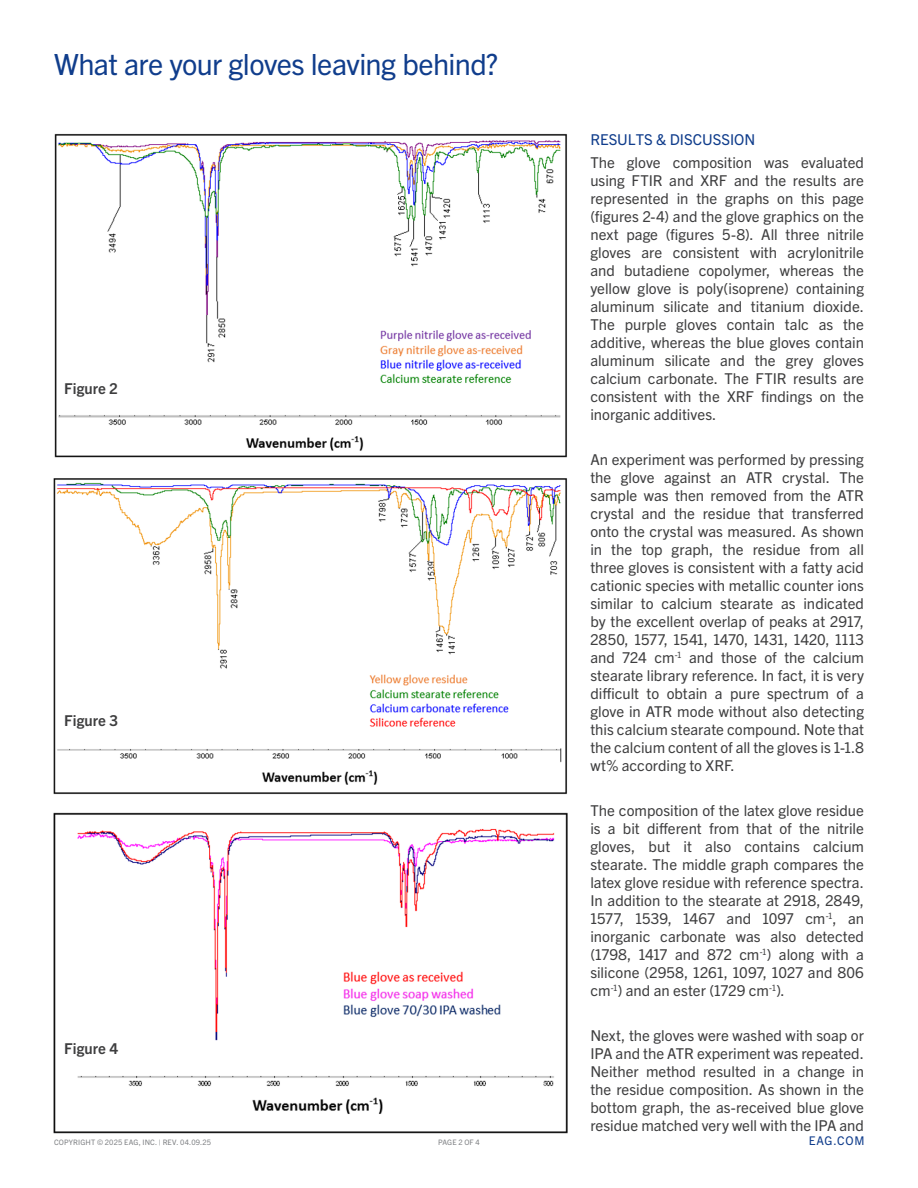
<style>
.page{position:relative;width:918px;height:1188px;background:#fff}
.page>*{position:absolute;margin:0;border:0;box-sizing:border-box;transform-origin:0 0}
.t1{font:29.25px "Trade Gothic Next LT Pro";letter-spacing:-.02em;color:#103d8c}
.t2{font:15px/18px "Trade Gothic Next LT Pro";color:#3e3e3f;text-align:justify}
.t3{font:700 15px "Trade Gothic Next LT Pro";letter-spacing:.005em;color:#3e3e3f}
.t4{font:15px "Trade Gothic Next LT Pro";color:#103d8c}
.t5{font:12px "Trade Gothic Next LT Pro";letter-spacing:.065em;color:#103d8c}
.t6{font:7.5px "Trade Gothic Next LT Pro";letter-spacing:.015em;color:#808285}
</style>
<div class="page">
<img style="left:54px;top:133px;width:513px;height:325px">
<img style="left:53px;top:812px;width:515px;height:322px">
<img style="left:53px;top:478px;width:514px;height:317px">
<h1 class="t1" style="left:54px;top:44px;width:446px">What are your gloves leaving behind?</h1>
<p class="t3" style="left:64px;top:379px;width:55px">Figure 2</p>
<p class="t3" style="left:64px;top:710px;width:55px">Figure 3</p>
<p class="t3" style="left:64px;top:1038px;width:56px">Figure 4</p>
<p class="t4" style="left:590px;top:129px;width:166px">RESULTS &amp; DISCUSSION</p>
<p class="t2" style="left:590px;top:152px;width:275px">The glove composition was evaluated using FTIR and XRF and the results are represented in the graphs on this page (figures 2-4) and the glove graphics on the next page (figures 5-8). All three nitrile gloves are consistent with acrylonitrile and butadiene copolymer, whereas the yellow glove is poly(isoprene) containing aluminum silicate and titanium dioxide.<br>The purple gloves contain talc as the additive, whereas the blue gloves contain aluminum silicate and the grey gloves calcium carbonate. The FTIR results are consistent with the XRF findings on the inorganic additives.</p>
<p class="t2" style="left:590px;top:449px;width:275px">An experiment was performed by pressing the glove against an ATR crystal. The sample was then removed from the ATR crystal and the residue that transferred onto the crystal was measured. As shown in the top graph, the residue from all three gloves is consistent with a fatty acid cationic species with metallic counter ions similar to calcium stearate as indicated by the excellent overlap of peaks at 2917, 2850, 1577, 1541, 1470, 1431, 1420, 1113 and 724 cm<sup>-1</sup> and those of the calcium stearate library reference. In fact, it is very difficult to obtain a pure spectrum of a glove in ATR mode without also detecting this calcium stearate compound. Note that the calcium content of all the gloves is 1-1.8 wt% according to XRF.</p>
<p class="t2" style="left:590px;top:800px;width:275px">The composition of the latex glove residue is a bit different from that of the nitrile gloves, but it also contains calcium stearate. The middle graph compares the latex glove residue with reference spectra.<br>In addition to the stearate at 2918, 2849, 1577, 1539, 1467 and 1097 cm<sup>-1</sup>, an inorganic carbonate was also detected (1798, 1417 and 872 cm<sup>-1</sup>) along with a silicone (2958, 1261, 1097, 1027 and 806 cm<sup>-1</sup>) and an ester (1729 cm<sup>-1</sup>).</p>
<p class="t2" style="left:590px;top:1025px;width:275px">Next, the gloves were washed with soap or IPA and the ATR experiment was repeated.<br>Neither method resulted in a change in the residue composition. As shown in the bottom graph, the as-received blue glove residue matched very well with the IPA and</p>
<p class="t6" style="left:54px;top:1137px;width:159px">COPYRIGHT © 2025 EAG, INC. | Rev. 04.09.25</p>
<p class="t6" style="left:438px;top:1137px;width:43px">PAGE 2 OF 4</p>
<p class="t5" style="left:809px;top:1132px;width:57px">EAG.COM</p>
</div>
